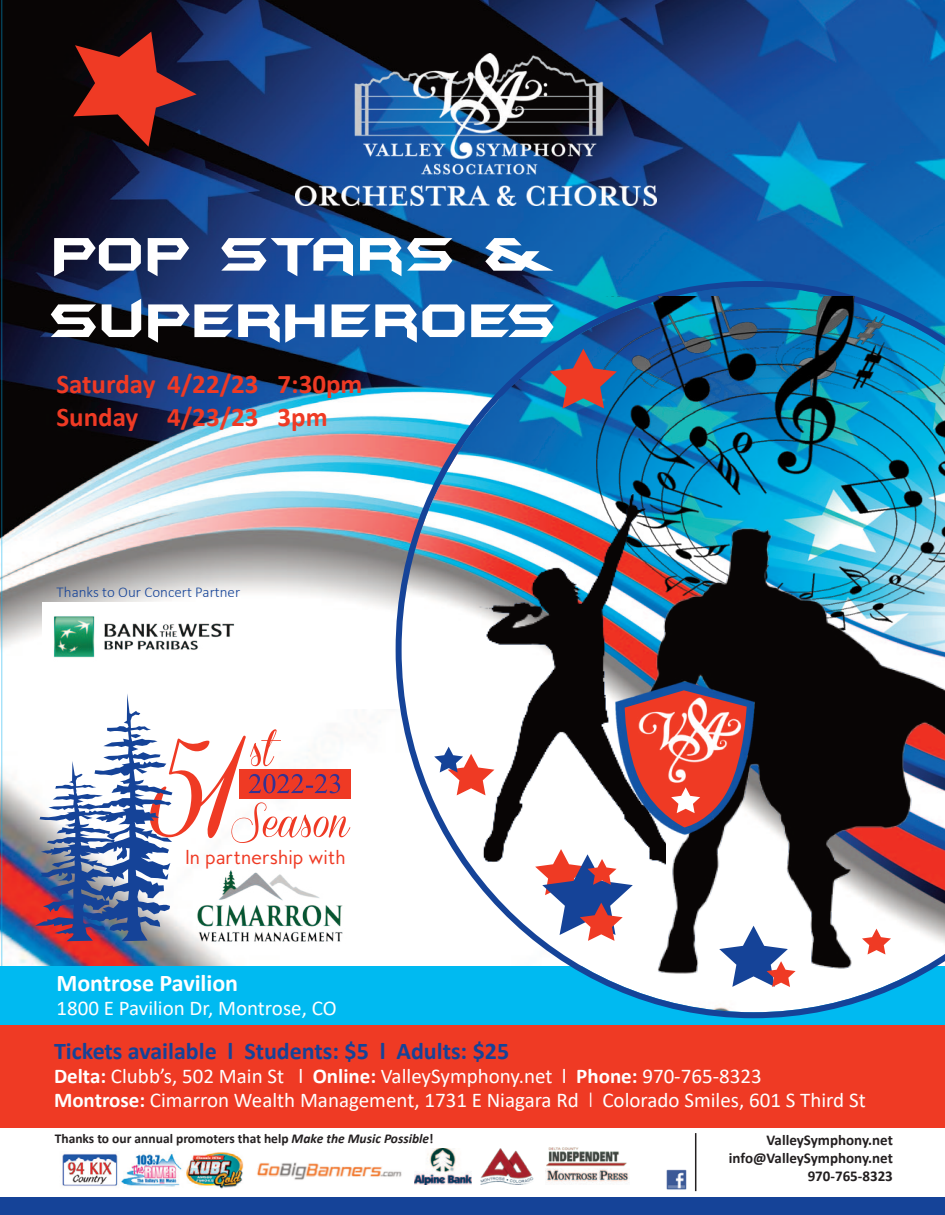
<style>
.page{position:relative;width:945px;height:1215px;background:#fff}
.page>*{position:absolute;margin:0;border:0;box-sizing:border-box;transform-origin:0 0}
.t1{font:55.35px "Batman Forever Alternate";letter-spacing:.025em;color:#fff}
.t2{font:55.35px "Batman Forever Alternate";color:#fff}
.t3{font:700 27px "Calibri";color:#ef3a24}
.t4{font:700 24px "Calibri";color:#154398}
.t5{font:700 24px "Calibri";color:#fff}
.t6{font:21px "Calibri";color:#fff}
.t7{font:18.3px "MB Empire";color:#ef3a24}
.t8{font:700 15px "Calibri";color:#231f20}
.t9{font:300 15px "Calibri";color:#154398}
.t10{font:700 13.5px "Calibri";color:#231f20}
.s1{font-weight:700}
.s2{font-weight:300}
.s3{font-style:italic}
</style>
<div class="page">
<img style="left:0;top:708px;width:396px;height:259px">
<img style="left:0;top:0;width:945px;height:708px">
<img style="left:296px;top:53px;width:360px;height:153px">
<div style="left:0;top:1198px;width:945px;height:17px;background:#154398"></div>
<div style="left:0;top:1023px;width:945px;height:104px;background:#ef3a24"></div>
<div style="left:0;top:967px;width:945px;height:58px;background:#00baf1"></div>
<svg style="left:396px;top:281px;width:549px;height:737px"></svg>
<img style="left:597px;top:296px;width:348px;height:216px">
<img style="left:460px;top:487px;width:206px;height:381px">
<img style="left:634px;top:512px;width:311px;height:469px">
<img style="left:605px;top:672px;width:168px;height:172px">
<img style="left:747px;top:694px;width:17px;height:106px">
<svg style="left:625px;top:690px;width:122px;height:137px;background:#b95958"></svg>
<svg style="left:719px;top:926px;width:77px;height:61px"></svg>
<svg style="left:862px;top:929px;width:29px;height:25px"></svg>
<svg style="left:434px;top:747px;width:60px;height:48px"></svg>
<svg style="left:535px;top:849px;width:98px;height:92px"></svg>
<svg style="left:73px;top:32px;width:124px;height:115px;background:#6c2020"></svg>
<svg style="left:550px;top:349px;width:67px;height:60px;background:#6a5d77"></svg>
<div style="left:42px;top:603px;width:204px;height:68px;background:#fff"></div>
<img style="left:54px;top:616px;width:181px;height:42px">
<img style="left:197px;top:941px;width:153px;height:5px">
<svg style="left:35px;top:693px;width:315px;height:248px"></svg>
<img style="left:257px;top:1162px;width:145px;height:18px">
<img style="left:62px;top:1152px;width:182px;height:36px">
<img style="left:481px;top:1149px;width:53px;height:35px">
<img style="left:545px;top:1168px;width:84px;height:15px">
<img style="left:546px;top:1147px;width:81px;height:19px">
<img style="left:666px;top:1169px;width:21px;height:21px">
<hr style="left:695px;top:1133px;width:1px;height:58px;background:#231f20">
<img style="left:415px;top:1148px;width:57px;height:36px">
<p class="t2" style="left:54px;top:227px;width:502px">Pop Stars &amp;</p>
<p class="t1" style="left:51px;top:293px;width:508px">SuperHeroes</p>
<p class="t3" style="left:56px;top:373px;width:308px">Saturday 4/22/23 7:30pm</p>
<p class="t3" style="left:56px;top:406px;width:273px">Sunday 4/23/23 3pm</p>
<p class="t9" style="left:57px;top:585px;width:185px">Thanks to Our Concert Partner</p>
<p class="t7" style="left:185px;top:845px;width:162px">In partnership with</p>
<p class="t5" style="left:56px;top:973px;width:183px">Montrose Pavilion</p>
<p class="t6" style="left:56px;top:999px;width:282px">1800 E Pavilion Dr, Montrose, CO</p>
<p class="t4" style="left:54px;top:1041px;width:457px">Tickets available l Students: $5 l Adults: $25</p>
<p class="t6" style="left:54px;top:1068px;width:709px"><span class="s1">Delta:</span> Clubb’s, 502 Main St l <span class="s1">Online:</span> ValleySymphony.net l <span class="s1">Phone:</span> 970-765-8323</p>
<p class="t6" style="left:54px;top:1092px;width:813px"><span class="s1">Montrose:</span> Cimarron Wealth Management, 1731 E Niagara Rd <span class="s2">l</span> Colorado Smiles, 601 S Third St</p>
<p class="t10" style="left:55px;top:1133px;width:380px">Thanks to our annual promoters that help <span class="s3">Make the Music Possible</span>!</p>
<p class="t8" style="left:767px;top:1133px;width:128px">ValleySymphony.net</p>
<p class="t8" style="left:729px;top:1151px;width:166px">info@ValleySymphony.net</p>
<p class="t8" style="left:808px;top:1169px;width:87px">970-765-8323</p>
</div>
